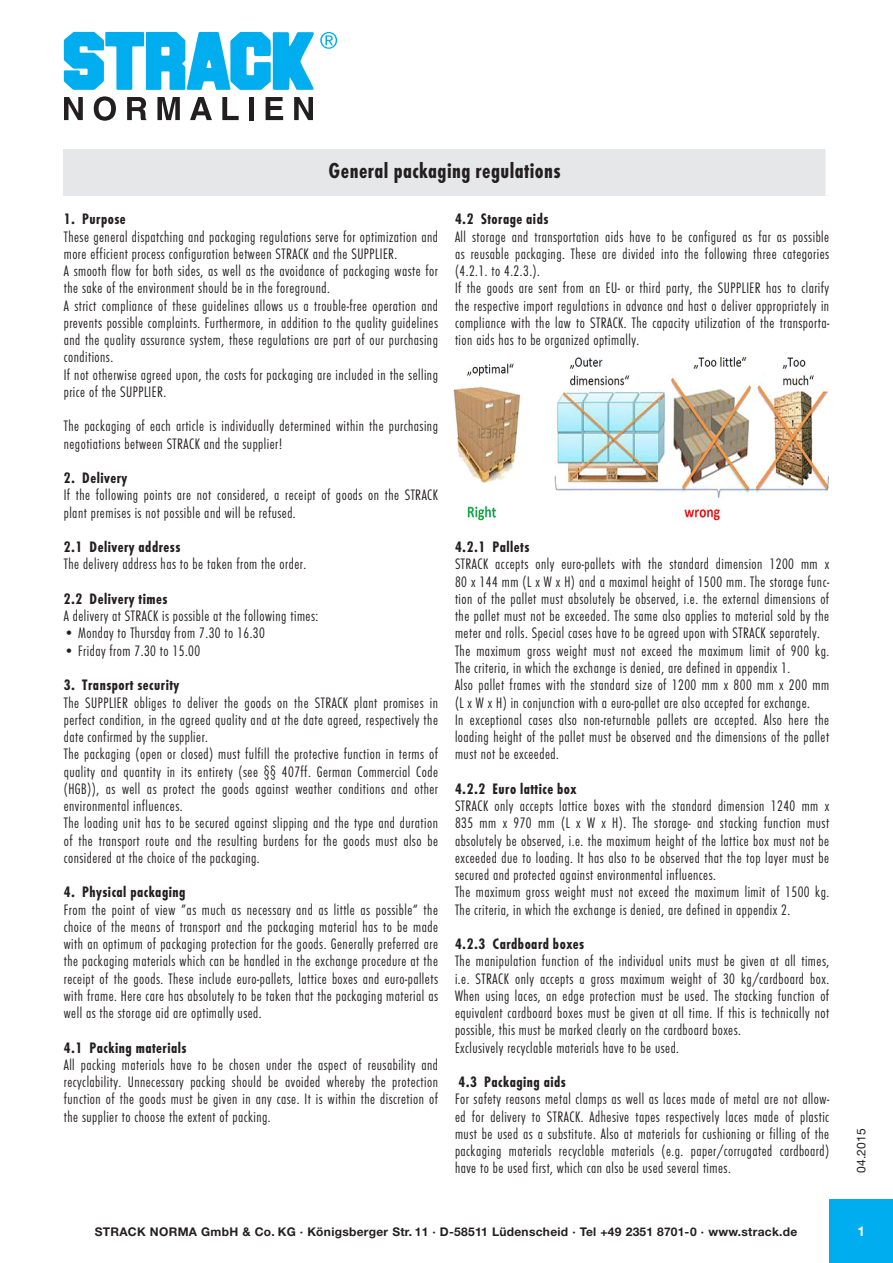
<style>
.page{position:relative;width:893px;height:1263px;background:#fff}
.page>*{position:absolute;margin:0;border:0;box-sizing:border-box;transform-origin:0 0}
.t1{font:22.5px "Futura T Bol Con";letter-spacing:.02em;color:#231f20}
.HauptŸber{font:15.75px/17.2px "Futura T Lig Con";letter-spacing:.03em;color:#231f20;text-align:justify}
.HauptŸber-2{font:15.75px "Futura T Bol Con";letter-spacing:.03em;color:#231f20}
.t2{font:700 13.5px "Helvetica Neue LT Std";color:#fff}
.t3{font:700 12px "Helvetica Neue LT Std";letter-spacing:.025em;color:#231f20}
.t4{font:12px "Helvetica Neue LT Std";letter-spacing:.03em;color:#231f20}
</style>
<div class="page">
<svg style="left:64px;top:97px;width:19px;height:23px"></svg>
<svg style="left:94px;top:96px;width:22px;height:25px"></svg>
<svg style="left:127px;top:97px;width:19px;height:23px"></svg>
<svg style="left:157px;top:97px;width:23px;height:23px"></svg>
<svg style="left:190px;top:97px;width:22px;height:23px"></svg>
<svg style="left:222px;top:97px;width:17px;height:23px"></svg>
<div style="left:249px;top:97px;width:5px;height:23px;background:#231f20"></div>
<svg style="left:266px;top:97px;width:17px;height:23px"></svg>
<svg style="left:294px;top:97px;width:19px;height:23px"></svg>
<svg style="left:64px;top:32px;width:273px;height:58px"></svg>
<div style="left:829px;top:1199px;width:64px;height:64px;background:#00aeef"></div>
<div style="left:64px;top:149px;width:765px;height:47px;background:#e6e7e9"></div>
<div style="left:825px;top:149px;width:8px;height:47px;background:#fff"></div>
<img style="left:454px;top:358px;width:374px;height:163px">
<p class="t1" style="left:329px;top:157px;width:233px">General packaging regulations</p>
<p class="HauptŸber-2" style="left:64px;top:210px;width:64px">1. Purpose</p>
<p class="HauptŸber" style="left:64px;top:228px;width:376px">These general dispatching and packaging regulations serve for optimization and more efficient process configuration between STRACK and the SUPPLIER.</p>
<p class="HauptŸber" style="left:64px;top:263px;width:376px">A smooth flow for both sides, as well as the avoidance of packaging waste for the sake of the environment should be in the foreground.</p>
<p class="HauptŸber" style="left:64px;top:297px;width:376px">A strict compliance of these guidelines allows us a trouble-free operation and prevents possible complaints. Furthermore, in addition to the quality guidelines and the quality assurance system, these regulations are part of our purchasing conditions.</p>
<p class="HauptŸber" style="left:64px;top:366px;width:376px">If not otherwise agreed upon, the costs for packaging are included in the selling price of the SUPPLIER.</p>
<p class="HauptŸber" style="left:64px;top:418px;width:376px">The packaging of each article is individually determined within the purchasing negotiations between STRACK and the supplier!</p>
<p class="HauptŸber-2" style="left:64px;top:469px;width:65px">2. Delivery</p>
<p class="HauptŸber" style="left:64px;top:487px;width:376px">If the following points are not considered, a receipt of goods on the STRACK plant premises is not possible and will be refused.</p>
<p class="HauptŸber-2" style="left:64px;top:538px;width:118px">2.1 Delivery address</p>
<p class="HauptŸber" style="left:64px;top:556px;width:244px">The delivery address has to be taken from the order.</p>
<p class="HauptŸber-2" style="left:64px;top:590px;width:105px">2.2 Delivery times</p>
<p class="HauptŸber" style="left:64px;top:608px;width:256px">A delivery at STRACK is possible at the following times:</p>
<p class="HauptŸber" style="left:64px;top:625px;width:203px">• Monday to Thursday from 7.30 to 16.30</p>
<p class="HauptŸber" style="left:64px;top:642px;width:138px">• Friday from 7.30 to 15.00</p>
<p class="HauptŸber-2" style="left:64px;top:676px;width:117px">3. Transport security</p>
<p class="HauptŸber" style="left:64px;top:694px;width:376px">The SUPPLIER obliges to deliver the goods on the STRACK plant promises in perfect condition, in the agreed quality and at the date agreed, respectively the date confirmed by the supplier.</p>
<p class="HauptŸber" style="left:64px;top:746px;width:376px">The packaging (open or closed) must fulfill the protective function in terms of quality and quantity in its entirety (see §§ 407ff. German Commercial Code (HGB)), as well as protect the goods against weather conditions and other environmental influences.</p>
<p class="HauptŸber" style="left:64px;top:815px;width:376px">The loading unit has to be secured against slipping and the type and duration of the transport route and the resulting burdens for the goods must also be considered at the choice of the packaging.</p>
<p class="HauptŸber-2" style="left:64px;top:883px;width:123px">4. Physical packaging</p>
<p class="HauptŸber" style="left:64px;top:901px;width:376px">From the point of view ”as much as necessary and as little as possible“ the choice of the means of transport and the packaging material has to be made with an optimum of packaging protection for the goods. Generally preferred are the packaging materials which can be handled in the exchange procedure at the receipt of the goods. These include euro-pallets, lattice boxes and euro-pallets with frame. Here care has absolutely to be taken that the packaging material as well as the storage aid are optimally used.</p>
<p class="HauptŸber-2" style="left:64px;top:1038px;width:124px">4.1 Packing materials</p>
<p class="HauptŸber" style="left:64px;top:1056px;width:376px">All packing materials have to be chosen under the aspect of reusability and recyclability. Unnecessary packing should be avoided whereby the protection function of the goods must be given in any case. It is within the discretion of the supplier to choose the extent of packing.</p>
<p class="HauptŸber-2" style="left:455px;top:210px;width:95px">4.2 Storage aids</p>
<p class="HauptŸber" style="left:455px;top:228px;width:376px">All storage and transportation aids have to be configured as far as possible as reusable packaging. These are divided into the following three categories (4.2.1. to 4.2.3.).</p>
<p class="HauptŸber" style="left:455px;top:280px;width:376px">If the goods are sent from an EU- or third party, the SUPPLIER has to clarify the respective import regulations in advance and hast o deliver appropriately in compliance with the law to STRACK. The capacity utilization of the transporta&shy;tion aids has to be organized optimally.</p>
<p class="HauptŸber-2" style="left:455px;top:538px;width:76px">4.2.1 Pallets</p>
<p class="HauptŸber" style="left:455px;top:556px;width:376px">STRACK accepts only euro-pallets with the standard dimension 1200 mm x 80 x 144 mm (L x W x H) and a maximal height of 1500 mm. The storage func&shy;tion of the pallet must absolutely be observed, i.e. the external dimensions of the pallet must not be exceeded. The same also applies to material sold by the meter and rolls. Special cases have to be agreed upon with STRACK separately.</p>
<p class="HauptŸber" style="left:455px;top:642px;width:376px">The maximum gross weight must not exceed the maximum limit of 900 kg.<br>The criteria, in which the exchange is denied, are defined in appendix 1.</p>
<p class="HauptŸber" style="left:455px;top:677px;width:376px">Also pallet frames with the standard size of 1200 mm x 800 mm x 200 mm (L x W x H) in conjunction with a euro-pallet are also accepted for exchange.</p>
<p class="HauptŸber" style="left:455px;top:711px;width:376px">In exceptional cases also non-returnable pallets are accepted. Also here the loading height of the pallet must be observed and the dimensions of the pallet must not be exceeded.</p>
<p class="HauptŸber-2" style="left:455px;top:779px;width:123px">4.2.2 Euro lattice box</p>
<p class="HauptŸber" style="left:455px;top:797px;width:376px">STRACK only accepts lattice boxes with the standard dimension 1240 mm x 835 mm x 970 mm (L x W x H). The storage- and stacking function must absolutely be observed, i.e. the maximum height of the lattice box must not be exceeded due to loading. It has also to be observed that the top layer must be secured and protected against environmental influences.</p>
<p class="HauptŸber" style="left:455px;top:884px;width:376px">The maximum gross weight must not exceed the maximum limit of 1500 kg.<br>The criteria, in which the exchange is denied, are defined in appendix 2.</p>
<p class="HauptŸber-2" style="left:455px;top:935px;width:131px">4.2.3 Cardboard boxes</p>
<p class="HauptŸber" style="left:455px;top:953px;width:376px">The manipulation function of the individual units must be given at all times, i.e. STRACK only accepts a gross maximum weight of 30 kg/cardboard box.<br>When using laces, an edge protection must be used. The stacking function of equivalent cardboard boxes must be given at all time. If this is technically not possible, this must be marked clearly on the cardboard boxes.</p>
<p class="HauptŸber" style="left:455px;top:1039px;width:226px">Exclusively recyclable materials have to be used.</p>
<p class="HauptŸber-2" style="left:458px;top:1073px;width:109px">4.3 Packaging aids</p>
<p class="HauptŸber" style="left:455px;top:1091px;width:376px">For safety reasons metal clamps as well as laces made of metal are not allow&shy;ed for delivery to STRACK. Adhesive tapes respectively laces made of plastic must be used as a substitute. Also at materials for cushioning or filling of the packaging materials recyclable materials (e.g. paper/corrugated cardboard) have to be used first, which can also be used several times.</p>
<p class="t3" style="left:95px;top:1224px;width:704px">STRACK NORMA GmbH &amp; Co. KG · Königsberger Str. 11 · D-58511 Lüdenscheid · Tel +49 2351 8701-0 · www.strack.de</p>
<p class="t4" style="left:854px;top:1173px;width:47px;rotate:-90deg">04.2015</p>
<p class="t2" style="left:857px;top:1222px;width:9px">1</p>
</div>
